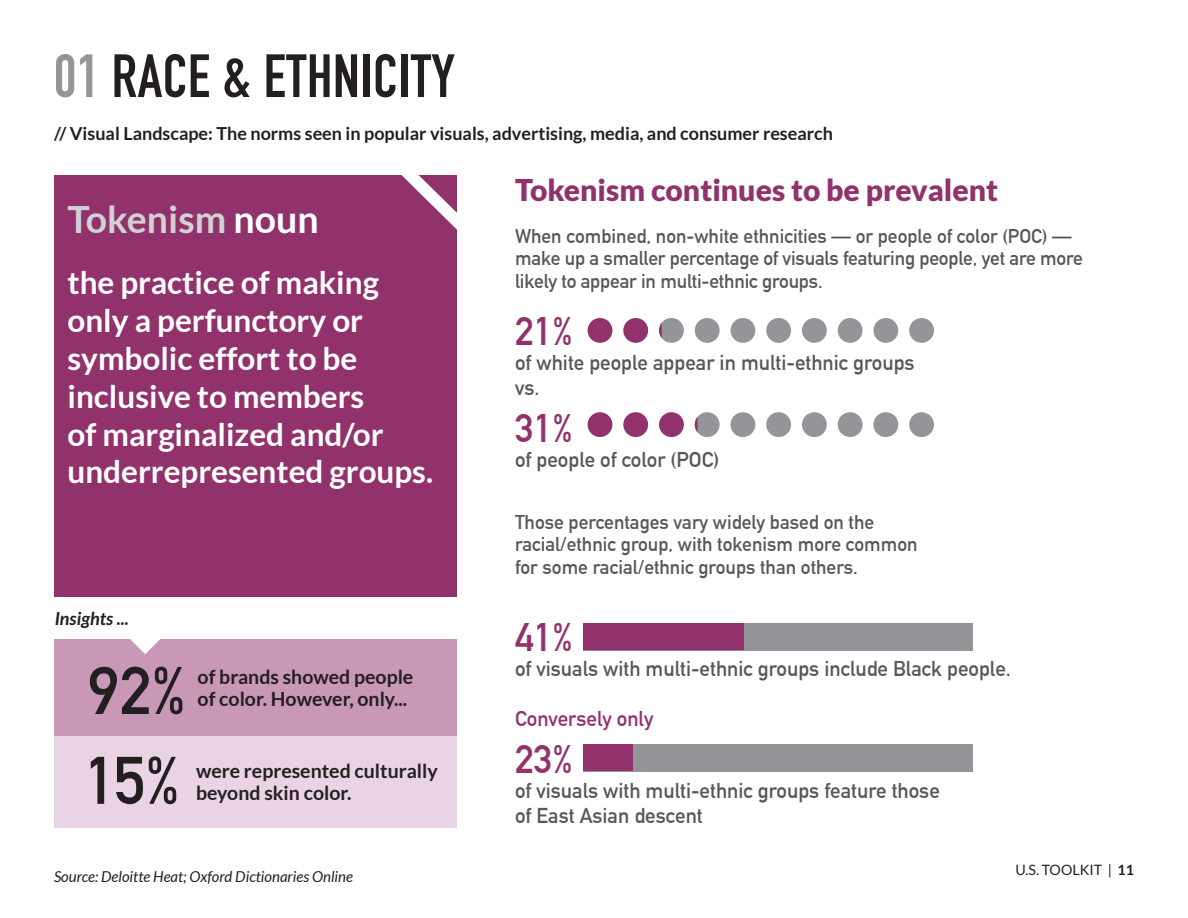
<style>
.page{position:relative;width:1188px;height:918px;background:#fff}
.page>*{position:absolute;margin:0;border:0;box-sizing:border-box;transform-origin:0 0}
.t1{font:700 66px "DIN Alternate";color:#231f20}
.t2{font:700 60px "DIN Condensed";letter-spacing:.01em;color:#231f20}
.t3{font:700 39px "DIN Alternate";color:#92326d}
.t4{font:700 37.5px "Lato";color:#d1d2d4}
.t5{font:700 31.5px/37.8px "Lato";color:#fff}
.t6{font:900 30px "Lato";color:#92326d}
.t7{font:700 21px/25.2px "DIN Alternate";color:#57585a}
.t8{font:700 21px "DIN Alternate";color:#92326d}
.t9{font:700 19.5px/22.5px "DIN Alternate";color:#57585a}
.t10{font:700 19.5px/22.5px "Lato";color:#231f20}
.t11{font:700 18px "Lato";color:#231f20}
.t12{font:italic 700 18px "Lato";color:#231f20}
.t13{font:italic 15px "Lato";color:#231f20}
.t14{font:14.25px "Lato";color:#231f20}
.s1{color:#939598}
.s2{color:#fff}
.s3{font-weight:700}
</style>
<div class="page">
<div style="left:54px;top:176px;width:403px;height:421px;background:#92326d"></div>
<div style="left:55px;top:639px;width:402px;height:102px;background:#c898b6"></div>
<div style="left:55px;top:736px;width:402px;height:92px;background:#ead3e5"></div>
<div style="left:584px;top:623px;width:389px;height:27px;background:#939598"></div>
<div style="left:584px;top:744px;width:389px;height:27px;background:#939598"></div>
<div style="left:583px;top:623px;width:161px;height:27px;background:#92326d"></div>
<div style="left:583px;top:744px;width:50px;height:27px;background:#92326d"></div>
<div style="left:588px;top:412px;width:24px;height:25px;background:#92326d;border-radius:50%"></div>
<div style="left:623px;top:412px;width:25px;height:25px;background:#92326d;border-radius:50%"></div>
<div style="left:659px;top:412px;width:25px;height:25px;background:#92326d;border-radius:50%"></div>
<div style="left:695px;top:412px;width:25px;height:25px;background:#939598;border-radius:50%"></div>
<div style="left:731px;top:412px;width:24px;height:25px;background:#939598;border-radius:50%"></div>
<div style="left:766px;top:412px;width:25px;height:25px;background:#939598;border-radius:50%"></div>
<div style="left:802px;top:412px;width:25px;height:25px;background:#939598;border-radius:50%"></div>
<div style="left:838px;top:412px;width:25px;height:25px;background:#939598;border-radius:50%"></div>
<div style="left:873px;top:412px;width:25px;height:25px;background:#939598;border-radius:50%"></div>
<div style="left:909px;top:412px;width:25px;height:25px;background:#939598;border-radius:50%"></div>
<svg style="left:695px;top:417px;width:3px;height:16px"></svg>
<div style="left:588px;top:318px;width:24px;height:25px;background:#92326d;border-radius:50%"></div>
<div style="left:623px;top:318px;width:25px;height:25px;background:#92326d;border-radius:50%"></div>
<div style="left:659px;top:318px;width:25px;height:25px;background:#939598;border-radius:50%"></div>
<div style="left:695px;top:318px;width:25px;height:25px;background:#939598;border-radius:50%"></div>
<div style="left:731px;top:318px;width:24px;height:25px;background:#939598;border-radius:50%"></div>
<div style="left:766px;top:318px;width:25px;height:25px;background:#939598;border-radius:50%"></div>
<div style="left:802px;top:318px;width:25px;height:25px;background:#939598;border-radius:50%"></div>
<div style="left:838px;top:318px;width:25px;height:25px;background:#939598;border-radius:50%"></div>
<div style="left:873px;top:318px;width:25px;height:25px;background:#939598;border-radius:50%"></div>
<div style="left:909px;top:318px;width:25px;height:25px;background:#939598;border-radius:50%"></div>
<svg style="left:659px;top:323px;width:3px;height:15px"></svg>
<svg style="left:374px;top:175px;width:83px;height:55px"></svg>
<svg style="left:130px;top:639px;width:30px;height:15px"></svg>
<p class="t2" style="left:54px;top:36px;width:402px"><span class="s1">01</span> RACE &amp; ETHNICITY</p>
<p class="t11" style="left:54px;top:123px;width:781px">// Visual Landscape: The norms seen in popular visuals, advertising, media, and consumer research</p>
<p class="t4" style="left:68px;top:198px;width:253px">Tokenism <span class="s2">noun</span></p>
<p class="t5" style="left:68px;top:264px;width:367px">the practice of making only a perfunctory or symbolic effort to be inclusive to members<br>of marginalized and/or underrepresented groups.</p>
<p class="t12" style="left:55px;top:608px;width:76px">Insights ...</p>
<p class="t1" style="left:88px;top:641px;width:99px">92%</p>
<p class="t10" style="left:198px;top:665px;width:217px">of brands showed people of color. However, only...</p>
<p class="t1" style="left:85px;top:730px;width:96px">15%</p>
<p class="t10" style="left:196px;top:759px;width:243px">were represented culturally beyond skin color.</p>
<p class="t13" style="left:54px;top:869px;width:301px">Source: Deloitte Heat; Oxford Dictionaries Online</p>
<p class="t6" style="left:515px;top:172px;width:485px">Tokenism continues to be prevalent</p>
<p class="t9" style="left:515px;top:223px;width:569px">When combined, non-white ethnicities — or people of color (POC) — make up a smaller percentage of visuals featuring people, yet are more likely to appear in multi-ethnic groups.</p>
<p class="t3" style="left:515px;top:301px;width:59px">21%</p>
<p class="t7" style="left:515px;top:348px;width:401px">of white people appear in multi-ethnic groups</p>
<p class="t7" style="left:515px;top:374px;width:26px">vs.</p>
<p class="t3" style="left:515px;top:398px;width:59px">31%</p>
<p class="t7" style="left:515px;top:446px;width:206px">of people of color (POC)</p>
<p class="t9" style="left:515px;top:509px;width:404px">Those percentages vary widely based on the racial/ethnic group, with tokenism more common for some racial/ethnic groups than others.</p>
<p class="t3" style="left:515px;top:607px;width:59px">41%</p>
<p class="t7" style="left:515px;top:654px;width:497px">of visuals with multi-ethnic groups include Black people.</p>
<p class="t8" style="left:515px;top:703px;width:140px">Conversely only</p>
<p class="t3" style="left:515px;top:730px;width:59px">23%</p>
<p class="t7" style="left:515px;top:777px;width:426px">of visuals with multi-ethnic groups feature those of East Asian descent</p>
<p class="t14" style="left:1016px;top:862px;width:120px">U.S. TOOLKIT | <span class="s3">11</span></p>
</div>
